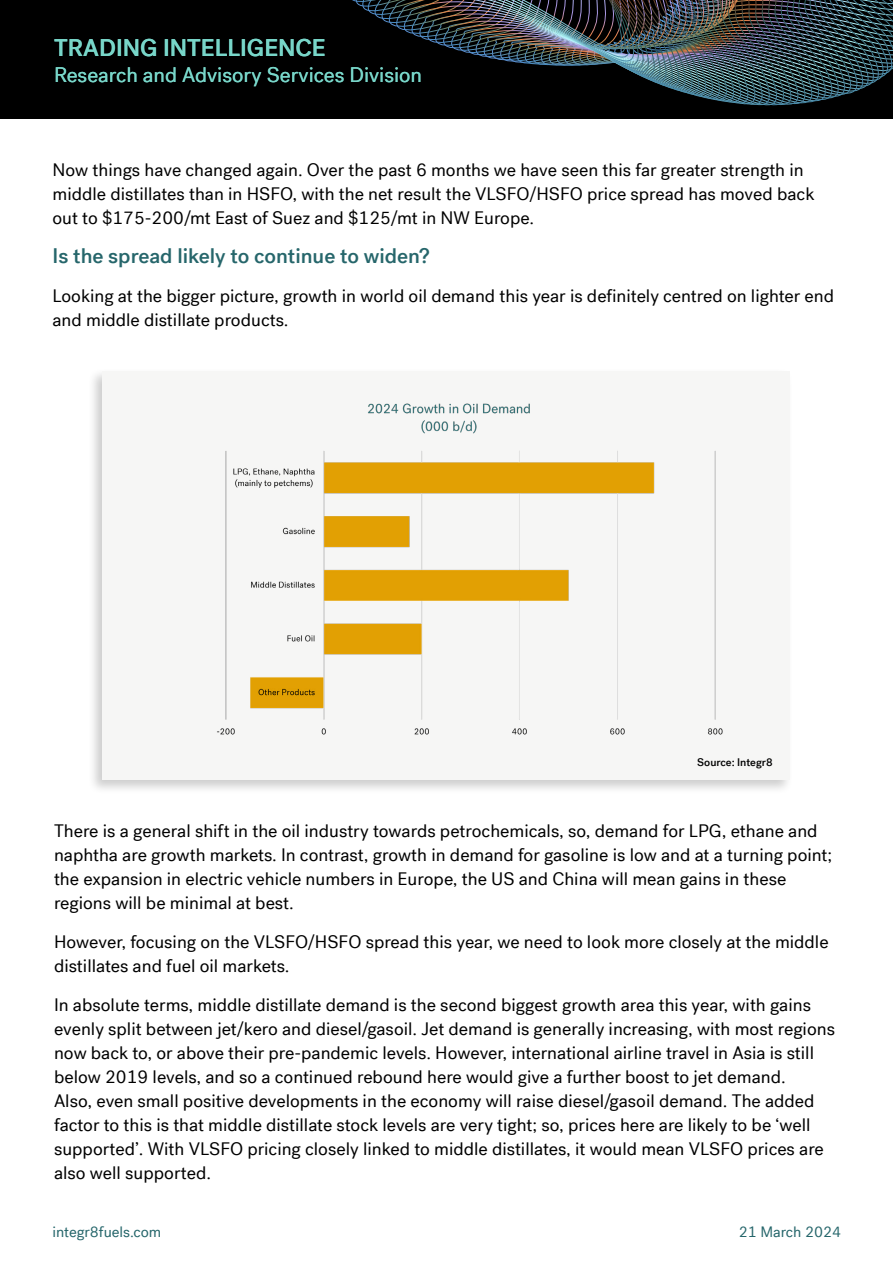
<style>
.page{position:relative;width:893px;height:1263px;background:#fff}
.page>*{position:absolute;margin:0;border:0;box-sizing:border-box;transform-origin:0 0}
.t1{font:500 24px "Post Grotesk";color:#78d6c9}
.t2{font:21px "Post Grotesk";color:#78d6c9}
.t3{font:500 21px "Post Grotesk";color:#26666b}
.t4{font:18px/24px "Post Grotesk";color:#000}
.t5{font:15px "Post Grotesk";color:#26666b}
.t6{font:500 10.95px "Post Grotesk";color:#000}
</style>
<div class="page">
<div style="left:0;top:0;width:893px;height:119px;background:#000"></div>
<img style="left:352px;top:0;width:541px;height:106px">
<div style="left:88px;top:367px;width:705px;height:428px;background:#000;opacity:.2"></div>
<div style="left:103px;top:371px;width:687px;height:409px;background:#f6f6f5"></div>
<img style="left:217px;top:403px;width:506px;height:332px">
<h1 class="t1" style="left:54px;top:34px;width:273px">TRADING INTELLIGENCE</h1>
<p class="t2" style="left:54px;top:62px;width:370px">Research and Advisory Services Division</p>
<p class="t4" style="left:52px;top:158px;width:763px">Now things have changed again. Over the past 6 months we have seen this far greater strength in middle distillates than in HSFO, with the net result the VLSFO/HSFO price spread has moved back out to $175-200/mt East of Suez and $125/mt in NW Europe.</p>
<p class="t3" style="left:52px;top:243px;width:379px">Is the spread likely to continue to widen?</p>
<p class="t4" style="left:52px;top:284px;width:783px">Looking at the bigger picture, growth in world oil demand this year is definitely centred on lighter end and middle distillate products.</p>
<p class="t6" style="left:697px;top:756px;width:77px">Source: Integr8</p>
<p class="t4" style="left:54px;top:819px;width:780px">There is a general shift in the oil industry towards petrochemicals, so, demand for LPG, ethane and naphtha are growth markets. In contrast, growth in demand for gasoline is low and at a turning point; the expansion in electric vehicle numbers in Europe, the US and China will mean gains in these regions will be minimal at best.</p>
<p class="t4" style="left:54px;top:930px;width:776px">However, focusing on the VLSFO/HSFO spread this year, we need to look more closely at the middle distillates and fuel oil markets.</p>
<p class="t4" style="left:54px;top:993px;width:782px">In absolute terms, middle distillate demand is the second biggest growth area this year, with gains evenly split between jet/kero and diesel/gasoil. Jet demand is generally increasing, with most regions now back to, or above their pre-pandemic levels. However, international airline travel in Asia is still below 2019 levels, and so a continued rebound here would give a further boost to jet demand.<br>Also, even small positive developments in the economy will raise diesel/gasoil demand. The added factor to this is that middle distillate stock levels are very tight; so, prices here are likely to be ‘well supported’. With VLSFO pricing closely linked to middle distillates, it would mean VLSFO prices are also well supported.</p>
<p class="t5" style="left:52px;top:1223px;width:110px">integr8fuels.com</p>
<p class="t5" style="left:739px;top:1223px;width:104px">21 March 2024</p>
</div>
